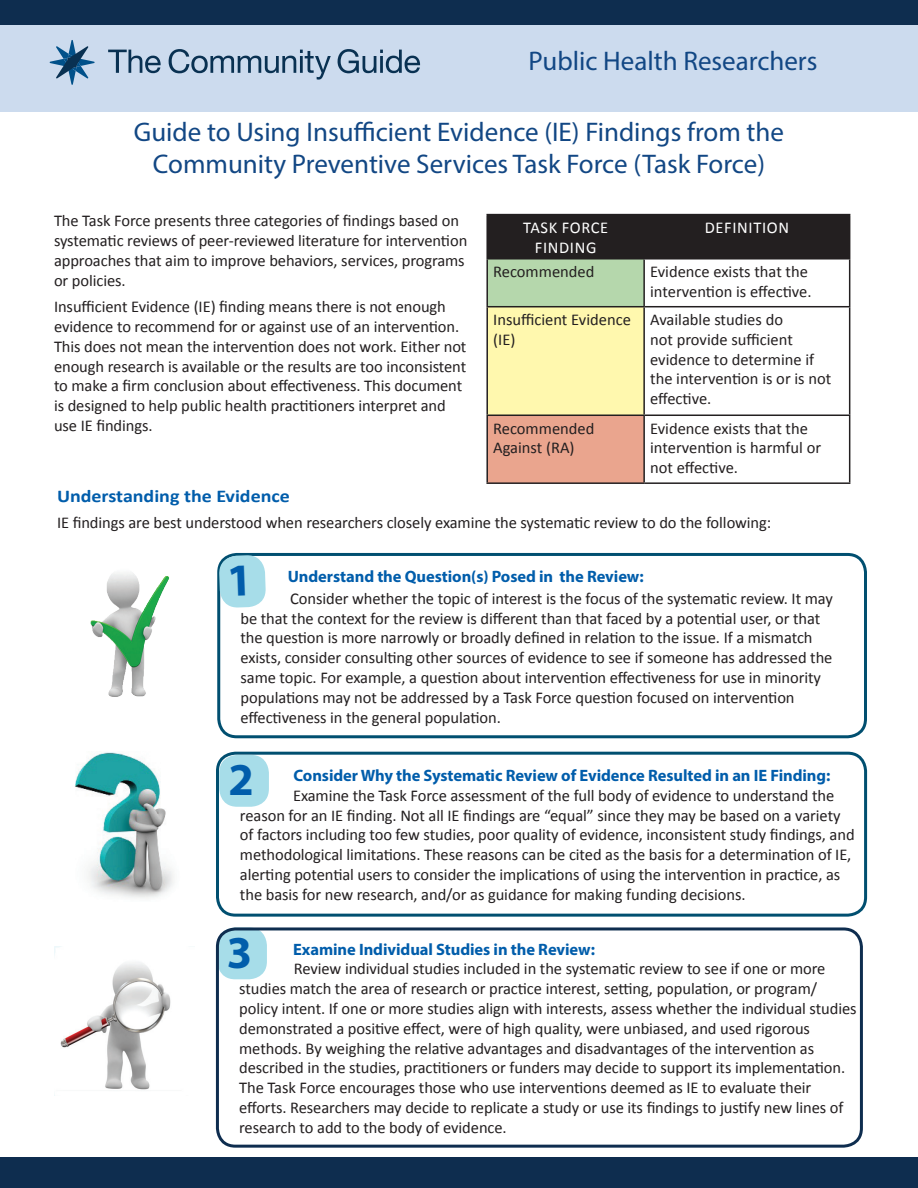
<style>
.page{position:relative;width:918px;height:1188px;background:#fff}
.page>*{position:absolute;margin:0;border:0;box-sizing:border-box;transform-origin:0 0}
.t1{font:700 45.9px "Myriad Pro";color:#015dab}
.t2{font:27px/32.4px "Myriad Pro";color:#124784;text-align:center}
.t3{font:700 18px "Calibri";color:#015dab;scale:1.11 1}
.t4{font:16.5px/19.8px "Calibri";letter-spacing:-.005em;color:#231f20}
.t5{font:700 16.5px "Myriad Pro";letter-spacing:-.005em;color:#015dab}
.t6{font:16.5px "Calibri";letter-spacing:.04em;color:#fff}
</style>
<div class="page">
<div style="left:0;top:1158px;width:918px;height:30px;background:#0e2d4f"></div>
<div style="left:0;top:0;width:918px;height:111px;background:#ccdbee"></div>
<div style="left:0;top:0;width:918px;height:25px;background:#0e2d4f"></div>
<div style="left:487px;top:215px;width:157px;height:44px;background:#231f20"></div>
<div style="left:644px;top:215px;width:206px;height:44px;background:#231f20"></div>
<div style="left:487px;top:259px;width:157px;height:48px;background:#b5d7ac"></div>
<div style="left:487px;top:307px;width:157px;height:108px;background:#fff8ae"></div>
<div style="left:487px;top:415px;width:157px;height:68px;background:#eaa58e"></div>
<hr style="left:486px;top:214px;width:158px;height:1px;background:#231f20">
<hr style="left:486px;top:215px;width:2px;height:43px;background:#231f20">
<hr style="left:644px;top:214px;width:206px;height:1px;background:#231f20">
<hr style="left:486px;top:258px;width:158px;height:2px;background:#231f20">
<hr style="left:486px;top:260px;width:2px;height:46px;background:#231f20">
<hr style="left:644px;top:258px;width:206px;height:2px;background:#231f20">
<hr style="left:643px;top:260px;width:2px;height:46px;background:#231f20">
<hr style="left:849px;top:260px;width:1px;height:46px;background:#231f20">
<hr style="left:486px;top:306px;width:158px;height:1px;background:#231f20">
<hr style="left:486px;top:307px;width:2px;height:108px;background:#231f20">
<hr style="left:644px;top:306px;width:206px;height:1px;background:#231f20">
<hr style="left:643px;top:307px;width:2px;height:108px;background:#231f20">
<hr style="left:849px;top:307px;width:1px;height:108px;background:#231f20">
<hr style="left:486px;top:415px;width:158px;height:1px;background:#231f20">
<hr style="left:486px;top:416px;width:2px;height:66px;background:#231f20">
<hr style="left:644px;top:415px;width:206px;height:1px;background:#231f20">
<hr style="left:643px;top:416px;width:2px;height:66px;background:#231f20">
<hr style="left:849px;top:416px;width:1px;height:66px;background:#231f20">
<hr style="left:486px;top:482px;width:158px;height:2px;background:#231f20">
<hr style="left:644px;top:482px;width:206px;height:2px;background:#231f20">
<div style="left:217px;top:553px;width:650px;height:185px;border:3px solid #014f70;border-radius:18px"></div>
<div style="left:216px;top:752px;width:651px;height:165px;border:3px solid #014f70;border-radius:18px"></div>
<div style="left:219px;top:755px;width:50px;height:52px;background:#a7dde9;border-radius:18px"></div>
<div style="left:217px;top:927px;width:50px;height:52px;background:#a7dde9;border-radius:18px"></div>
<div style="left:216px;top:927px;width:647px;height:221px;border:3px solid #0e2d4f;border-radius:18px"></div>
<svg style="left:50px;top:40px;width:45px;height:45px"></svg>
<svg style="left:108px;top:50px;width:53px;height:23px"></svg>
<svg style="left:169px;top:49px;width:162px;height:31px"></svg>
<svg style="left:338px;top:49px;width:82px;height:24px"></svg>
<img style="left:90px;top:573px;width:79px;height:124px">
<img style="left:75px;top:752px;width:99px;height:146px">
<img style="left:55px;top:946px;width:116px;height:144px">
<svg style="left:219px;top:555px;width:47px;height:53px;background:#a9dae6"></svg>
<p class="t2" style="left:529px;top:44px;width:290px">Public Health Researchers</p>
<h1 class="t2" style="left:134px;top:115px;width:652px">Guide to Using Insufficient Evidence (IE) Findings from the<br>Community Preventive Services Task Force (Task Force)</h1>
<p class="t4" style="left:54px;top:211px;width:415px">The Task Force presents three categories of findings based on systematic reviews of peer-reviewed literature for intervention approaches that aim to improve behaviors, services, programs or policies.</p>
<p class="t4" style="left:54px;top:297px;width:414px">Insufficient Evidence (IE) finding means there is not enough evidence to recommend for or against use of an intervention.<br>This does not mean the intervention does not work. Either not enough research is available or the results are too inconsistent to make a firm conclusion about effectiveness. This document is designed to help public health practitioners interpret and use IE findings.</p>
<p class="t6" style="left:523px;top:217px;width:87px">TASK FORCE</p>
<p class="t6" style="left:705px;top:217px;width:86px">DEFINITION</p>
<p class="t6" style="left:535px;top:237px;width:63px">FINDING</p>
<p class="t4" style="left:493px;top:262px;width:103px">Recommended</p>
<p class="t4" style="left:650px;top:262px;width:159px">Evidence exists that the</p>
<p class="t4" style="left:650px;top:282px;width:163px">intervention is effective.</p>
<p class="t4" style="left:493px;top:310px;width:139px">Insufficient Evidence</p>
<p class="t4" style="left:650px;top:310px;width:134px">Available studies do</p>
<p class="t4" style="left:493px;top:330px;width:24px">(IE)</p>
<p class="t4" style="left:650px;top:330px;width:144px">not provide sufficient</p>
<p class="t4" style="left:650px;top:349px;width:166px">evidence to determine if</p>
<p class="t4" style="left:650px;top:369px;width:183px">the intervention is or is not</p>
<p class="t4" style="left:650px;top:389px;width:63px">effective.</p>
<p class="t4" style="left:493px;top:418px;width:103px">Recommended</p>
<p class="t4" style="left:650px;top:418px;width:159px">Evidence exists that the</p>
<p class="t4" style="left:493px;top:438px;width:83px">Against (RA)</p>
<p class="t4" style="left:650px;top:438px;width:173px">intervention is harmful or</p>
<p class="t4" style="left:650px;top:458px;width:89px">not effective.</p>
<h2 class="t3" style="left:57px;top:484px;width:211px">Understanding the Evidence</h2>
<p class="t4" style="left:57px;top:513px;width:716px">IE findings are best understood when researchers closely examine the systematic review to do the following:</p>
<h3 class="t5" style="left:288px;top:566px;width:357px">Understand the Question(s) Posed in the Review:</h3>
<p class="t4" style="left:241px;top:588px;width:594px;text-indent:50px">Consider whether the topic of interest is the focus of the systematic review. It may be that the context for the review is different than that faced by a potential user, or that the question is more narrowly or broadly defined in relation to the issue. If a mismatch exists, consider consulting other sources of evidence to see if someone has addressed the same topic. For example, a question about intervention effectiveness for use in minority populations may not be addressed by a Task Force question focused on intervention effectiveness in the general population.</p>
<h1 class="t1" style="left:229px;top:750px;width:27px">2</h1>
<h3 class="t5" style="left:294px;top:765px;width:538px">Consider Why the Systematic Review of Evidence Resulted in an IE Finding:</h3>
<p class="t4" style="left:240px;top:805px;width:616px">reason for an IE finding. Not all IE findings are “equal” since they may be based on a variety of factors including too few studies, poor quality of evidence, inconsistent study findings, and methodological limitations. These reasons can be cited as the basis for a determination of IE, alerting potential users to consider the implications of using the intervention in practice, as the basis for new research, and/or as guidance for making funding decisions.</p>
<p class="t4" style="left:293px;top:785px;width:543px">Examine the Task Force assessment of the full body of evidence to understand the</p>
<h1 class="t1" style="left:227px;top:923px;width:27px">3</h1>
<h3 class="t5" style="left:293px;top:938px;width:303px">Examine Individual Studies in the Review:</h3>
<p class="t4" style="left:239px;top:959px;width:619px;text-indent:55px">Review individual studies included in the systematic review to see if one or more studies match the area of research or practice interest, setting, population, or program/ policy intent. If one or more studies align with interests, assess whether the individual studies demonstrated a positive effect, were of high quality, were unbiased, and used rigorous methods. By weighing the relative advantages and disadvantages of the intervention as described in the studies, practitioners or funders may decide to support its implementation.<br>The Task Force encourages those who use interventions deemed as IE to evaluate their efforts. Researchers may decide to replicate a study or use its findings to justify new lines of research to add to the body of evidence.</p>
</div>
